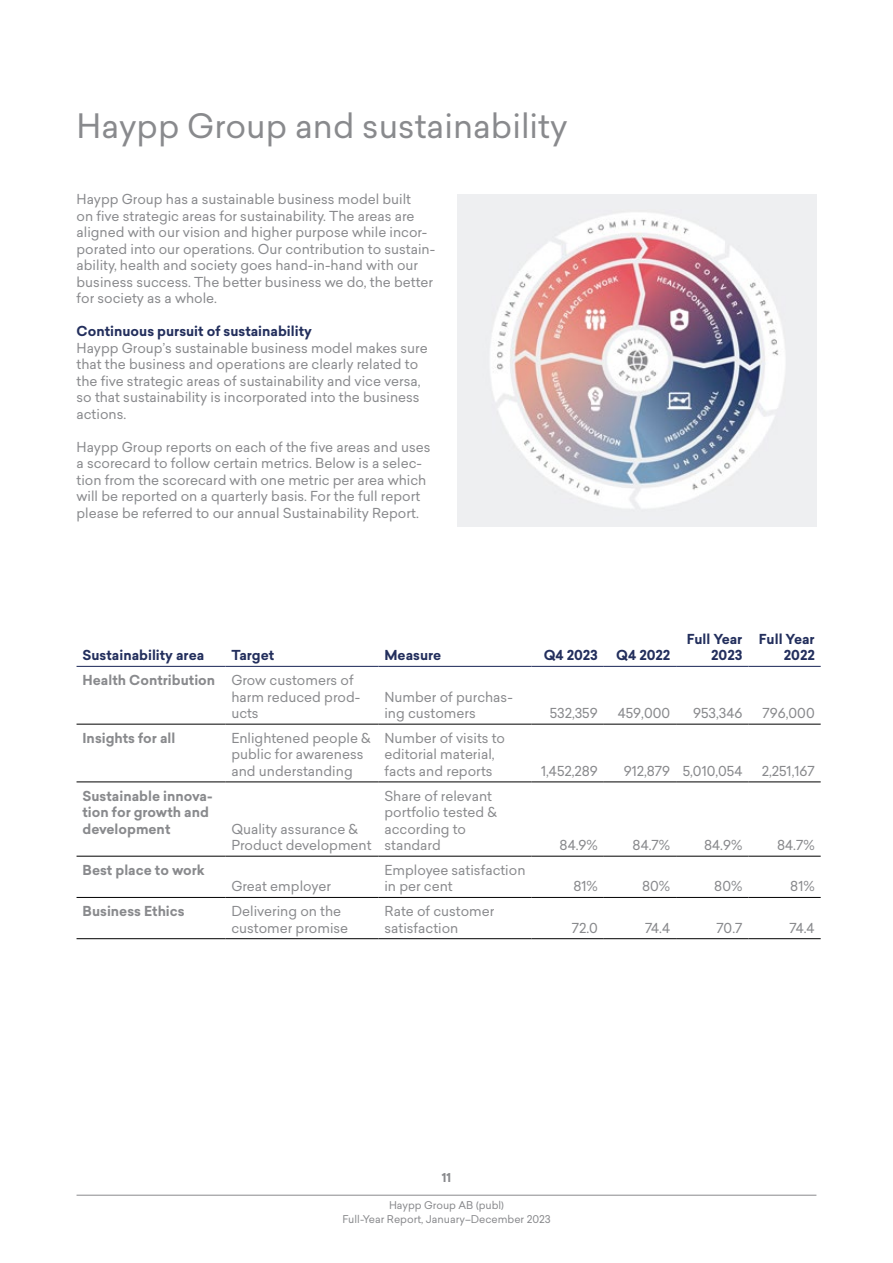
<style>
.page{position:relative;width:893px;height:1263px;background:#fff}
.page>*{position:absolute;margin:0;border:0;box-sizing:border-box;transform-origin:0 0}
.t1{font:33px "Sailec";color:#898a8d}
.t2{font:13.5px/16.5px "Sailec";color:#898a8d}
.t3{font:700 13.5px/16.5px "Sailec";color:#232f5d;text-align:right}
.t4{font:700 13.5px/16.5px "Sailec";color:#898a8d}
.t5{font:700 12px "Sailec";color:#898a8d}
.t6{font:10.5px/13.5px "Sailec";color:#898a8d;text-align:center}
.s1{font-weight:700}
</style>
<div class="page">
<hr style="left:77px;top:1195px;width:739px;height:1px;background:#898a8d">
<img style="left:457px;top:195px;width:359px;height:331px">
<hr style="left:77px;top:724px;width:148px;height:1px;background:#000">
<hr style="left:225px;top:724px;width:153px;height:1px;background:#000">
<hr style="left:378px;top:724px;width:153px;height:1px;background:#000">
<hr style="left:531px;top:724px;width:73px;height:1px;background:#000">
<hr style="left:604px;top:724px;width:72px;height:1px;background:#000">
<hr style="left:676px;top:724px;width:72px;height:1px;background:#000">
<hr style="left:748px;top:724px;width:73px;height:1px;background:#000">
<hr style="left:77px;top:782px;width:148px;height:1px;background:#000">
<hr style="left:225px;top:782px;width:153px;height:1px;background:#000">
<hr style="left:378px;top:782px;width:153px;height:1px;background:#000">
<hr style="left:531px;top:782px;width:73px;height:1px;background:#000">
<hr style="left:604px;top:782px;width:72px;height:1px;background:#000">
<hr style="left:676px;top:782px;width:72px;height:1px;background:#000">
<hr style="left:748px;top:782px;width:73px;height:1px;background:#000">
<hr style="left:77px;top:856px;width:148px;height:1px;background:#000">
<hr style="left:225px;top:856px;width:153px;height:1px;background:#000">
<hr style="left:378px;top:856px;width:153px;height:1px;background:#000">
<hr style="left:531px;top:856px;width:73px;height:1px;background:#000">
<hr style="left:604px;top:856px;width:72px;height:1px;background:#000">
<hr style="left:676px;top:856px;width:72px;height:1px;background:#000">
<hr style="left:748px;top:856px;width:73px;height:1px;background:#000">
<hr style="left:77px;top:897px;width:148px;height:1px;background:#000">
<hr style="left:225px;top:897px;width:153px;height:1px;background:#000">
<hr style="left:378px;top:897px;width:153px;height:1px;background:#000">
<hr style="left:531px;top:897px;width:73px;height:1px;background:#000">
<hr style="left:604px;top:897px;width:72px;height:1px;background:#000">
<hr style="left:676px;top:897px;width:72px;height:1px;background:#000">
<hr style="left:748px;top:897px;width:73px;height:1px;background:#000">
<hr style="left:77px;top:938px;width:148px;height:1px;background:#000">
<hr style="left:225px;top:938px;width:153px;height:1px;background:#000">
<hr style="left:378px;top:938px;width:153px;height:1px;background:#000">
<hr style="left:531px;top:938px;width:73px;height:1px;background:#000">
<hr style="left:604px;top:938px;width:72px;height:1px;background:#000">
<hr style="left:676px;top:938px;width:72px;height:1px;background:#000">
<hr style="left:748px;top:938px;width:73px;height:1px;background:#000">
<hr style="left:77px;top:666px;width:148px;height:1px;background:#232f5d">
<hr style="left:225px;top:666px;width:153px;height:1px;background:#232f5d">
<hr style="left:378px;top:666px;width:153px;height:1px;background:#232f5d">
<hr style="left:531px;top:666px;width:73px;height:1px;background:#232f5d">
<hr style="left:604px;top:666px;width:72px;height:1px;background:#232f5d">
<hr style="left:676px;top:666px;width:72px;height:1px;background:#232f5d">
<hr style="left:748px;top:666px;width:73px;height:1px;background:#232f5d">
<h1 class="t1" style="left:77px;top:102px;width:492px">Haypp Group and sustainability</h1>
<p class="t2" style="left:77px;top:191px;width:360px">Haypp Group has a sustainable business model built<br>on five strategic areas for sustainability. The areas are aligned with our vision and higher purpose while incor&shy;porated into our operations. Our contribution to sustain&shy;ability, health and society goes hand-in-hand with our business success. The better business we do, the better for society as a whole.</p>
<p class="t3" style="left:77px;top:323px;width:237px">Continuous pursuit of sustainability</p>
<p class="t2" style="left:77px;top:339px;width:353px">Haypp Group’s sustainable business model makes sure that the business and operations are clearly related to the five strategic areas of sustainability and vice versa, so that sustainability is incorporated into the business actions.</p>
<p class="t2" style="left:77px;top:438px;width:355px">Haypp Group reports on each of the five areas and uses a scorecard to follow certain metrics. Below is a selec&shy;tion from the scorecard with one metric per area which will be reported on a quarterly basis. For the full report please be referred to our annual Sustainability Report.</p>
<p class="t3" style="left:83px;top:647px;width:123px">Sustainability area</p>
<p class="t3" style="left:231px;top:647px;width:44px">Target</p>
<p class="t3" style="left:384px;top:647px;width:58px">Measure</p>
<p class="t3" style="left:544px;top:647px;width:56px">Q4 2023</p>
<p class="t3" style="left:616px;top:647px;width:55px">Q4 2022</p>
<p class="t3" style="left:687px;top:631px;width:57px">Full Year<br>2023</p>
<p class="t3" style="left:759px;top:631px;width:57px">Full Year<br>2022</p>
<p class="t2" style="left:231px;top:672px;width:130px;text-indent:-149px"><span class="s1">Health Contribution</span> Grow customers of harm reduced prod&shy;ucts</p>
<p class="t2" style="left:384px;top:688px;width:130px">Number of purchas&shy;ing customers</p>
<p class="t4" style="left:83px;top:730px;width:94px">Insights for all</p>
<p class="t2" style="left:231px;top:729px;width:141px">Enlightened people &amp; public for awareness and understanding</p>
<p class="t2" style="left:384px;top:729px;width:122px">Number of visits to editorial material, facts and reports</p>
<p class="t4" style="left:83px;top:788px;width:132px">Sustainable innova&shy;tion for growth and development</p>
<p class="t4" style="left:83px;top:862px;width:124px">Best place to work</p>
<p class="t2" style="left:231px;top:820px;width:142px">Quality assurance &amp;<br>Product development</p>
<p class="t2" style="left:231px;top:878px;width:101px">Great employer</p>
<p class="t2" style="left:384px;top:787px;width:114px">Share of relevant portfolio tested &amp; according to standard</p>
<p class="t2" style="left:384px;top:861px;width:143px">Employee satisfaction in per cent</p>
<p class="t4" style="left:83px;top:903px;width:104px">Business Ethics</p>
<p class="t2" style="left:231px;top:903px;width:118px">Delivering on the customer promise</p>
<p class="t2" style="left:384px;top:903px;width:111px">Rate of customer satisfaction</p>
<p class="t2" style="left:550px;top:705px;width:50px">532,359</p>
<p class="t2" style="left:618px;top:705px;width:54px">459,000</p>
<p class="t2" style="left:693px;top:705px;width:51px">953,346</p>
<p class="t2" style="left:763px;top:705px;width:54px">796,000</p>
<p class="t2" style="left:541px;top:762px;width:58px">1,452,289</p>
<p class="t2" style="left:624px;top:762px;width:120px">912,879 5,010,054</p>
<p class="t2" style="left:762px;top:762px;width:54px">2,251,167</p>
<p class="t2" style="left:560px;top:837px;width:40px">84.9%</p>
<p class="t2" style="left:633px;top:837px;width:39px">84.7%</p>
<p class="t2" style="left:704px;top:837px;width:40px">84.9%</p>
<p class="t2" style="left:777px;top:837px;width:39px">84.7%</p>
<p class="t2" style="left:573px;top:878px;width:26px">81%</p>
<p class="t2" style="left:642px;top:878px;width:30px">80%</p>
<p class="t2" style="left:714px;top:878px;width:30px">80%</p>
<p class="t2" style="left:790px;top:878px;width:26px">81%</p>
<p class="t2" style="left:572px;top:919px;width:28px">72.0</p>
<p class="t2" style="left:645px;top:919px;width:27px">74.4</p>
<p class="t2" style="left:716px;top:919px;width:28px">70.7</p>
<p class="t2" style="left:790px;top:919px;width:27px">74.4</p>
<p class="t5" style="left:442px;top:1169px;width:11px">11</p>
<p class="t6" style="left:342px;top:1198px;width:210px">Haypp Group AB (publ)<br>Full-Year Report, January–December 2023</p>
</div>
